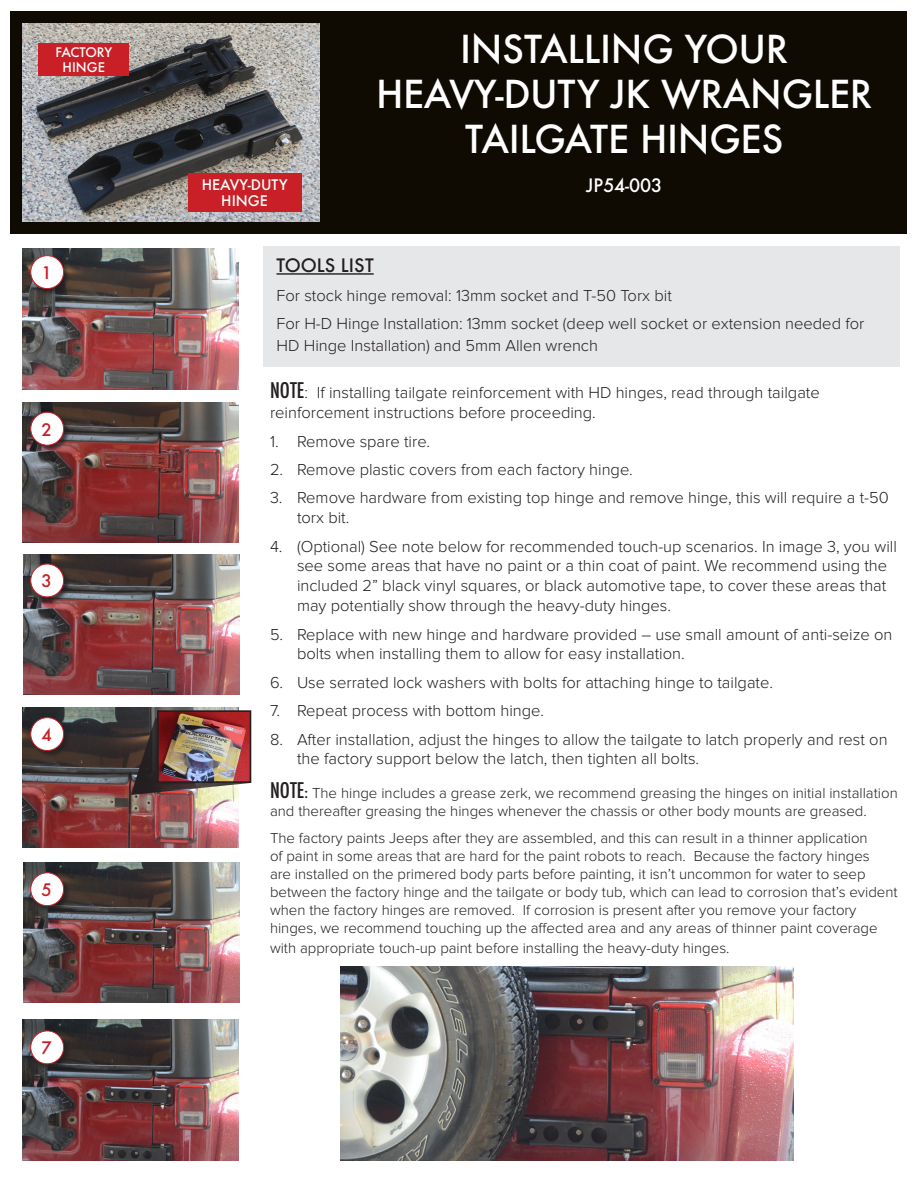
<style>
.page{position:relative;width:918px;height:1188px;background:#fff}
.page>*{position:absolute;margin:0;border:0;box-sizing:border-box;transform-origin:0 0}
.t1{font:500 37.5px "Futura";letter-spacing:-.01em;color:#fff}
.t2{font:500 18px "Futura";color:#231f20}
.t3{font:500 18px "Futura";color:#fff}
.t4{font:500 16.8px "Futura";color:#c82026}
.t5{font:300 16.5px/19.8px "Proxima Nova";color:#231f20}
.t6{font:300 15px/18px "Proxima Nova";color:#231f20}
.t7{font:500 14.25px "Futura";color:#fff}
.t8{font:500 12.9px "Futura";letter-spacing:-.03em;color:#fff}
.t9{font:500 12.9px "Futura";color:#fff}
.s1{font-family:"Futura";font-weight:500;font-stretch:condensed;font-size:21px}
.s2{font-weight:600}
</style>
<div class="page">
<div style="left:11px;top:11px;width:896px;height:222px;background:#0f0a02"></div>
<img style="left:23px;top:24px;width:297px;height:197px">
<div style="left:38px;top:43px;width:91px;height:33px;background:#c82026"></div>
<div style="left:188px;top:173px;width:114px;height:39px;background:#c82026"></div>
<img style="left:23px;top:249px;width:216px;height:140px">
<img style="left:23px;top:402px;width:216px;height:141px">
<img style="left:23px;top:554px;width:216px;height:140px">
<img style="left:23px;top:707px;width:216px;height:141px">
<img style="left:23px;top:862px;width:216px;height:141px">
<img style="left:23px;top:1020px;width:216px;height:140px">
<img style="left:340px;top:967px;width:453px;height:193px">
<div style="left:31px;top:256px;width:40px;height:40px;background:#231f20;opacity:.75"></div>
<div style="left:31px;top:256px;width:33px;height:33px;background:#fff;border-radius:50%"></div>
<div style="left:31px;top:256px;width:33px;height:33px;border:1px solid #c82026;border-radius:50%"></div>
<div style="left:31px;top:564px;width:40px;height:40px;background:#231f20;opacity:.75"></div>
<div style="left:31px;top:564px;width:33px;height:33px;background:#fff;border-radius:50%"></div>
<div style="left:31px;top:564px;width:33px;height:33px;border:1px solid #c82026;border-radius:50%"></div>
<div style="left:31px;top:873px;width:40px;height:40px;background:#231f20;opacity:.75"></div>
<div style="left:31px;top:873px;width:33px;height:33px;background:#fff;border-radius:50%"></div>
<div style="left:31px;top:873px;width:33px;height:33px;border:1px solid #c82026;border-radius:50%"></div>
<div style="left:31px;top:1031px;width:40px;height:40px;background:#231f20;opacity:.75"></div>
<div style="left:31px;top:1031px;width:33px;height:33px;background:#fff;border-radius:50%"></div>
<div style="left:31px;top:1031px;width:33px;height:33px;border:1px solid #c82026;border-radius:50%"></div>
<div style="left:31px;top:412px;width:40px;height:40px;background:#231f20;opacity:.75"></div>
<div style="left:31px;top:412px;width:33px;height:33px;background:#fff;border-radius:50%"></div>
<div style="left:31px;top:412px;width:33px;height:33px;border:1px solid #c82026;border-radius:50%"></div>
<div style="left:31px;top:718px;width:40px;height:40px;background:#231f20;opacity:.75"></div>
<div style="left:31px;top:718px;width:33px;height:33px;background:#fff;border-radius:50%"></div>
<div style="left:31px;top:718px;width:33px;height:33px;border:1px solid #c82026;border-radius:50%"></div>
<svg style="left:131px;top:718px;width:119px;height:77px;background:#5e524c"></svg>
<img style="left:160px;top:713px;width:88px;height:67px">
<div style="left:157px;top:710px;width:94px;height:73px;border:2px solid #231f20"></div>
<div style="left:263px;top:247px;width:636px;height:120px;background:#e6e7e9"></div>
<hr style="left:276px;top:273px;width:98px;height:2px;background:#231f20">
<p class="t8" style="left:56px;top:43px;width:58px">FACTORY</p>
<p class="t9" style="left:63px;top:59px;width:44px">HINGE</p>
<p class="t4" style="left:41px;top:261px;width:12px">1</p>
<p class="t4" style="left:41px;top:418px;width:12px">2</p>
<p class="t4" style="left:41px;top:570px;width:12px">3</p>
<p class="t4" style="left:41px;top:723px;width:12px">4</p>
<p class="t4" style="left:41px;top:878px;width:12px">5</p>
<p class="t4" style="left:41px;top:1037px;width:12px">7</p>
<p class="t7" style="left:202px;top:175px;width:87px">HEAVY-DUTY</p>
<p class="t7" style="left:221px;top:191px;width:48px">HINGE</p>
<p class="t1" style="left:460px;top:24px;width:330px">INSTALLING YOUR</p>
<p class="t1" style="left:376px;top:69px;width:498px">HEAVY-DUTY JK WRANGLER</p>
<p class="t1" style="left:465px;top:114px;width:319px">TAILGATE HINGES</p>
<p class="t3" style="left:586px;top:173px;width:78px">JP54-003</p>
<p class="t2" style="left:276px;top:253px;width:99px">TOOLS LIST</p>
<p class="t5" style="left:276px;top:285px;width:397px">For stock hinge removal: 13mm socket and T-50 Torx bit</p>
<p class="t5" style="left:276px;top:313px;width:589px;line-height:21.6px">For H-D Hinge Installation: 13mm socket (deep well socket or extension needed for<br>HD Hinge Installation) and 5mm Allen wrench</p>
<p class="t5" style="left:270px;top:383px;width:551px"><span class="s1">NOTE</span>: If installing tailgate reinforcement with HD hinges, read through tailgate reinforcement instructions before proceeding.</p>
<p class="t5" style="left:270px;top:431px;width:162px">1. Remove spare tire.</p>
<p class="t5" style="left:270px;top:460px;width:364px">2. Remove plastic covers from each factory hinge.</p>
<p class="t5" style="left:297px;top:488px;width:593px;text-indent:-27px">3. Remove hardware from existing top hinge and remove hinge, this will require a t-50 torx bit.</p>
<p class="t5" style="left:297px;top:536px;width:601px;text-indent:-27px">4. (Optional) See note below for recommended touch-up scenarios. In image 3, you will see some areas that have no paint or a thin coat of paint. We recommend using the included 2” black vinyl squares, or black automotive tape, to cover these areas that may potentially show through the heavy-duty hinges.</p>
<p class="t5" style="left:297px;top:624px;width:597px;text-indent:-27px">5. Replace with new hinge and hardware provided – use small amount of anti-seize on bolts when installing them to allow for easy installation.</p>
<p class="t5" style="left:270px;top:673px;width:504px">6. Use serrated lock washers with bolts for attaching hinge to tailgate.</p>
<p class="t5" style="left:270px;top:701px;width:276px">7. Repeat process with bottom hinge.</p>
<p class="t5" style="left:297px;top:729px;width:592px;text-indent:-27px">8. After installation, adjust the hinges to allow the tailgate to latch properly and rest on the factory support below the latch, then tighten all bolts.</p>
<p class="t6" style="left:270px;top:784px;width:629px"><span class="s1">NOTE</span><span class="s2">:</span> The hinge includes a grease zerk, we recommend greasing the hinges on initial installation and thereafter greasing the hinges whenever the chassis or other body mounts are greased.</p>
<p class="t6" style="left:270px;top:829px;width:629px">The factory paints Jeeps after they are assembled, and this can result in a thinner application<br>of paint in some areas that are hard for the paint robots to reach. Because the factory hinges<br>are installed on the primered body parts before painting, it isn’t uncommon for water to seep between the factory hinge and the tailgate or body tub, which can lead to corrosion that’s evident when the factory hinges are removed. If corrosion is present after you remove your factory hinges, we recommend touching up the affected area and any areas of thinner paint coverage</p>
<p class="t6" style="left:270px;top:939px;width:461px">with appropriate touch-up paint before installing the heavy-duty hinges.</p>
</div>
